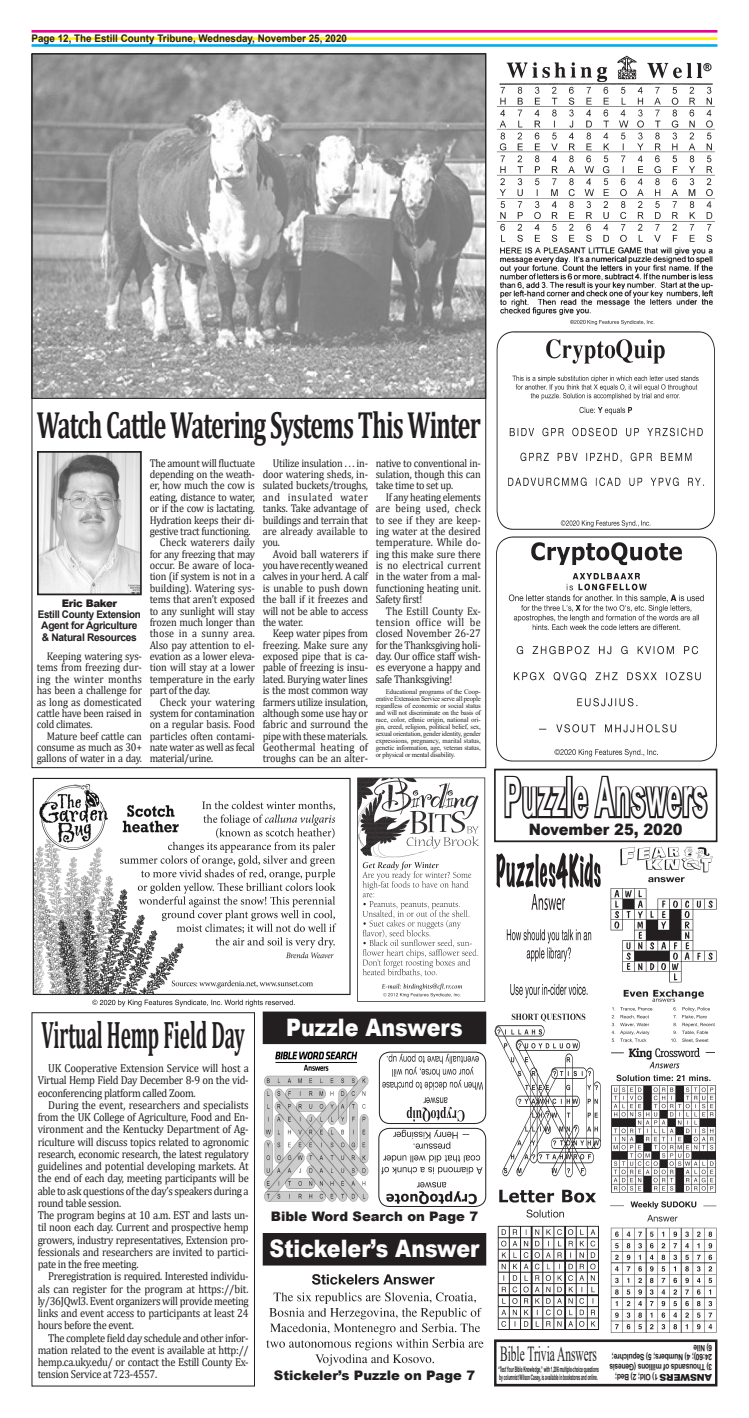
<style>
.page{position:relative;width:749px;height:1418px;background:#fff}
.page>*{position:absolute;margin:0;border:0;box-sizing:border-box;transform-origin:0 0}
.t1{font:700 54.25px "Arial";letter-spacing:.04em;color:#fff;scale:.46 1}
.t2{font:700 38.5px "Cambria";letter-spacing:-.005em;color:#231f20;scale:.5 1}
.t3{font:700 38.06px "Cambria";letter-spacing:-.03em;color:#231f20;scale:.63 1}
.t4{font:900 24.06px "Arial";color:#fff;scale:.86 1}
.t5{font:21.44px "Times New Roman";color:#231f20;scale:.53 1}
.t6{font:900 15.75px "Arial";color:#231f20;scale:.93 1}
.t7{font:900 13.12px "Arial";color:#231f20}
.t8{font:11.55px/12.2px "Cambria";letter-spacing:-.03em;color:#231f20;text-align:justify;scale:.91 1}
.t9{font:11.2px/11.4px "Cambria";letter-spacing:-.025em;color:#231f20;text-align:justify;scale:.91 1}
.t10{font:700 10.5px "Arial";color:#231f20;scale:.94 1}
.t11{font:700 10.5px/11.4px "Arial";letter-spacing:-.03em;color:#231f20}
.t12{font:700 10.5px "Arial";letter-spacing:-.03em;color:#231f20;scale:.93 1}
.t13{font:900 10.5px "Arial";letter-spacing:-.03em;color:#231f20}
.t14{font:700 8.66px/9.6px "Arial";letter-spacing:-.03em;color:#231f20;scale:.77 1}
.t15{font:700 7.7px/8.8px "Arial";letter-spacing:-.02em;color:#231f20;scale:.43 1}
.t16{font:7px/7px "Times New Roman";letter-spacing:-.03em;color:#231f20;text-align:justify}
.s1{font-weight:900;font-size:9.45px}
</style>
<div class="page">
<img style="left:34px;top:56px;width:450px;height:341px">
<img style="left:40px;top:454px;width:99px;height:138px">
<div style="left:37px;top:451px;width:105px;height:144px;border:2px solid #231f20"></div>
<hr style="left:31px;top:30px;width:686px;height:3px;background:#ed028c">
<hr style="left:31px;top:37px;width:686px;height:3px;background:#fff101">
<hr style="left:31px;top:44px;width:686px;height:3px;background:#00aeef">
<div style="left:493px;top:1339px;width:224px;height:47px;border:3px solid #231f20"></div>
<svg style="left:504px;top:775px;width:204px;height:44px"></svg>
<div style="left:493px;top:768px;width:224px;height:74px;border:2px solid #231f20"></div>
<img style="left:496px;top:852px;width:105px;height:147px">
<img style="left:610px;top:846px;width:107px;height:137px">
<img style="left:611px;top:989px;width:104px;height:54px">
<img style="left:497px;top:1189px;width:102px;height:141px">
<img style="left:611px;top:1047px;width:105px;height:146px">
<img style="left:379px;top:1128px;width:106px;height:78px;border-radius:10px">
<div style="left:378px;top:1128px;width:108px;height:78px;border:1px solid #231f20;border-radius:10px"></div>
<img style="left:379px;top:1052px;width:106px;height:71px;border-radius:10px">
<div style="left:378px;top:1051px;width:108px;height:73px;border:1px solid #231f20;border-radius:10px"></div>
<img style="left:494px;top:1013px;width:107px;height:164px">
<img style="left:496px;top:55px;width:221px;height:707px">
<img style="left:610px;top:1201px;width:107px;height:132px">
<img style="left:32px;top:777px;width:319px;height:230px">
<img style="left:357px;top:777px;width:129px;height:225px">
<img style="left:264px;top:1051px;width:105px;height:151px">
<div style="left:263px;top:1012px;width:222px;height:31px;background:#231f20"></div>
<div style="left:262px;top:1011px;width:224px;height:33px;border:1px solid #231f20"></div>
<div style="left:263px;top:1233px;width:222px;height:32px;background:#231f20"></div>
<img style="left:266px;top:1274px;width:218px;height:92px">
<div style="left:32px;top:1012px;width:223px;height:374px;border:1px solid #231f20"></div>
<p class="t10" style="left:32px;top:30px;width:337px">Page 12, The Estill County Tribune, Wednesday, November 25, 2020</p>
<p class="t3" style="left:37px;top:398px;width:706px">Watch Cattle Watering Systems This Winter</p>
<p class="t9" style="left:149px;top:457px;width:117px">The amount will fluctuate depending on the weath&shy;er, how much the cow is eating, distance to water, or if the cow is lactating.<br>Hydration keeps their di&shy;gestive tract functioning.</p>
<p class="t9" style="left:149px;top:537px;width:117px;text-indent:10px">Check waterers daily for any freezing that may occur. Be aware of loca&shy;tion (if system is not in a building). Watering sys&shy;tems that aren’t exposed to any sunlight will stay frozen much longer than those in a sunny area.<br>Also pay attention to el&shy;evation as a lower eleva&shy;tion will stay at a lower temperature in the early part of the day.</p>
<p class="t9" style="left:149px;top:696px;width:117px;text-indent:10px">Check your watering system for contamination on a regular basis. Food particles often contami&shy;nate water as well as fecal material/urine.</p>
<p class="t9" style="left:262px;top:457px;width:117px;text-indent:10px">Utilize insulation . . . in&shy;door watering sheds, in&shy;sulated buckets/troughs, and insulated water tanks. Take advantage of buildings and terrain that are already available to you.</p>
<p class="t9" style="left:262px;top:548px;width:117px;text-indent:10px">Avoid ball waterers if youhave recentlyweaned calves in your herd. A calf is unable to push down the ball if it freezes and will not be able to access the water.</p>
<p class="t9" style="left:262px;top:628px;width:117px;text-indent:10px">Keep water pipes from freezing. Make sure any exposed pipe that is ca&shy;pable of freezing is insu&shy;lated. Burying water lines is the most common way farmers utilize insulation, although some use hay or fabric and surround the pipe with these materials.<br>Geothermal heating of troughs can be an alter-</p>
<p class="t9" style="left:375px;top:457px;width:117px">native to conventional in&shy;sulation, though this can take time to set up.</p>
<p class="t9" style="left:375px;top:491px;width:117px;text-indent:10px">If any heating elements are being used, check to see if they are keep&shy;ing water at the desired temperature. While do&shy;ing this make sure there is no electrical current in the water from a mal&shy;functioning heating unit.<br>Safety first!</p>
<p class="t9" style="left:375px;top:605px;width:117px;text-indent:10px">The Estill County Ex&shy;tension office will be closed November 26-27 for the Thanksgiving holi&shy;day. Our office staff wish&shy;es everyone a happy and safe Thanksgiving!</p>
<p class="t16" style="left:375px;top:688px;width:107px;text-indent:10px">Educational programs of the Coop&shy;erative Extension Service serve all people regardless of economic or social status and will not discriminate on the basis of race, color, ethnic origin, national ori&shy;gin, creed, religion, political belief, sex, sexual orientation, gender identity, gender expressions, pregnancy, marital status, genetic information, age, veteran status, or physical or mental disability.</p>
<p class="t13" style="left:62px;top:595px;width:57px">Eric Baker</p>
<p class="t12" style="left:38px;top:607px;width:112px">Estill County Extension</p>
<p class="t11" style="left:41px;top:620px;width:98px">Agent for Agriculture &amp; Natural Resources</p>
<p class="t9" style="left:37px;top:650px;width:117px;text-indent:10px">Keeping watering sys&shy;tems from freezing dur&shy;ing the winter months has been a challenge for as long as domesticated cattle have been raised in cold climates.</p>
<p class="t9" style="left:37px;top:730px;width:117px;text-indent:10px">Mature beef cattle can consume as much as 30+ gallons of water in a day.</p>
<p class="t1" style="left:504px;top:759px;width:442px">Puzzle Answers</p>
<p class="t6" style="left:528px;top:818px;width:167px">November 25, 2020</p>
<p class="t2" style="left:42px;top:1008px;width:407px">Virtual Hemp Field Day</p>
<p class="t8" style="left:38px;top:1062px;width:233px;text-indent:10px">UK Cooperative Extension Service will host a Virtual Hemp Field Day December 8-9 on the vid&shy;eoconferencing platform called Zoom.</p>
<p class="t8" style="left:38px;top:1098px;width:233px;text-indent:10px">During the event, researchers and specialists from the UK College of Agriculture, Food and En&shy;vironment and the Kentucky Department of Ag&shy;riculture will discuss topics related to agronomic research, economic research, the latest regulatory guidelines and potential developing markets. At the end of each day, meeting participants will be able to ask questions of the day’s speakers during a round table session.</p>
<p class="t8" style="left:38px;top:1209px;width:233px">The program begins at 10 a.m. EST and lasts un&shy;til noon each day. Current and prospective hemp growers, industry representatives, Extension pro&shy;fessionals and researchers are invited to partici&shy;pate in the free meeting.</p>
<p class="t8" style="left:38px;top:1270px;width:233px;text-indent:10px">Preregistration is required. Interested individu&shy;als can register for the program at https://bit. ly/36JQwl3. Event organizers will provide meeting links and event access to participants at least 24 hours before the event.</p>
<p class="t8" style="left:38px;top:1331px;width:233px;text-indent:10px">The complete field day schedule and other infor&shy;mation related to the event is available at http:// hemp.ca.uky.edu/ or contact the Estill County Ex&shy;tension Service at 723-4557.</p>
<p class="t4" style="left:286px;top:1009px;width:207px">Puzzle Answers</p>
<p class="t7" style="left:271px;top:1207px;width:209px">Bible Word Search on Page 7</p>
<p class="t4" style="left:269px;top:1231px;width:245px">Stickeler’s Answer</p>
<p class="t7" style="left:274px;top:1365px;width:202px">Stickeler’s Puzzle on Page 7</p>
<p class="t14" style="left:711px;top:1352px;width:26px;rotate:-180deg">6) Nile</p>
<p class="t5" style="left:500px;top:1338px;width:184px">Bible Trivia Answers</p>
<p class="t15" style="left:498px;top:1364px;width:235px">“Test Your Bible Knowledge,” with 1,206 multiple-choice questions by columnist Wilson Casey, is available in bookstores and online.</p>
<p class="t14" style="left:711px;top:1381px;width:128px;rotate:-180deg"><span class="s1">ANSWERS</span> 1) Old; 2) Bed;</p>
<p class="t14" style="left:711px;top:1371px;width:135px;rotate:-180deg">3) Thousands of millions (Genesis<br>24:60); 4) Numbers; 5) Sepulchre;</p>
</div>
